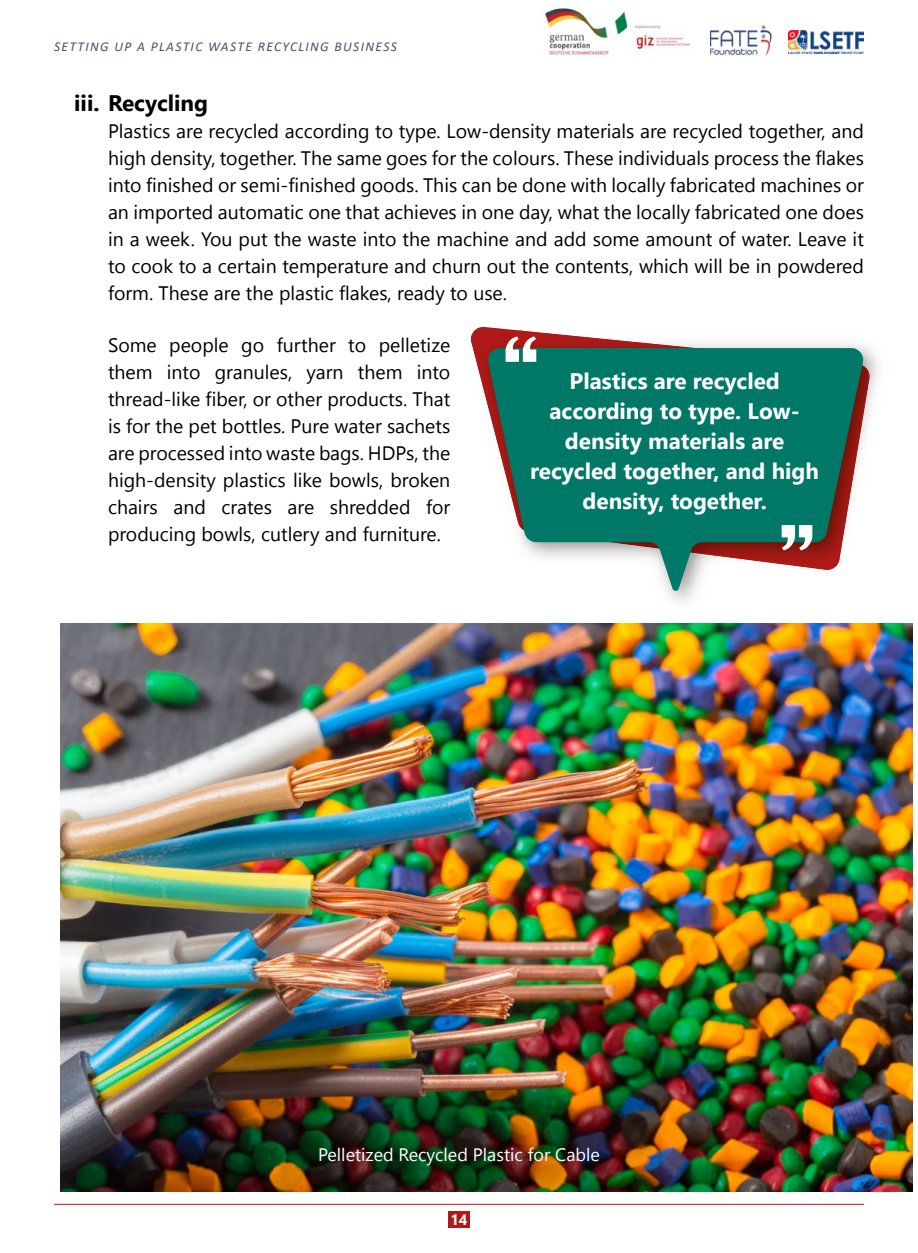
<style>
.page{position:relative;width:918px;height:1253px;background:#fff}
.page>*{position:absolute;margin:0;border:0;box-sizing:border-box;transform-origin:0 0}
.t1{font:700 22.5px/30px "Nirmala UI";color:#fff;text-align:center}
.t2{font:700 22.5px "Nirmala UI";color:#000}
.t3{font:19.5px/27px "Nirmala UI";color:#000;text-align:justify}
.t4{font:18px "Nirmala UI";color:#fff}
.t5{font:700 15px "Nirmala UI";color:#fff}
.t6{font:italic 13.5px "Calibri";letter-spacing:.1em;color:#4a4f6b}
</style>
<div class="page">
<div style="left:448px;top:1211px;width:22px;height:17px;background:#af1917"></div>
<hr style="left:54px;top:1204px;width:810px;height:1px;background:#af1917">
<img style="left:710px;top:25px;width:62px;height:30px">
<img style="left:789px;top:30px;width:75px;height:24px">
<img style="left:545px;top:8px;width:146px;height:48px">
<img style="left:60px;top:623px;width:852px;height:568px">
<img style="left:471px;top:331px;width:400px;height:105px">
<svg style="left:487px;top:348px;width:377px;height:244px;fill:#007867"></svg>
<svg style="left:782px;top:525px;width:30px;height:25px"></svg>
<svg style="left:506px;top:336px;width:30px;height:26px"></svg>
<p class="t6" style="left:54px;top:37px;width:344px">SETTING UP A PLASTIC WASTE RECYCLING BUSINESS</p>
<p class="t2" style="left:74px;top:84px;width:135px">iii. Recycling</p>
<p class="t3" style="left:108px;top:116px;width:758px">Plastics are recycled according to type. Low-density materials are recycled together, and high density, together. The same goes for the colours. These individuals process the flakes into finished or semi-finished goods. This can be done with locally fabricated machines or an imported automatic one that achieves in one day, what the locally fabricated one does in a week. You put the waste into the machine and add some amount of water. Leave it to cook to a certain temperature and churn out the contents, which will be in powdered form. These are the plastic flakes, ready to use.</p>
<p class="t3" style="left:108px;top:330px;width:344px">Some people go further to pelletize them into granules, yarn them into thread-like fiber, or other products. That is for the pet bottles. Pure water sachets are processed into waste bags. HDPs, the high-density plastics like bowls, broken chairs and crates are shredded for producing bowls, cutlery and furniture.</p>
<p class="t1" style="left:530px;top:365px;width:290px">Plastics are recycled according to type. Low&shy;density materials are recycled together, and high density, together.</p>
<p class="t4" style="left:318px;top:1140px;width:283px">Pelletized Recycled Plastic for Cable</p>
<p class="t5" style="left:450px;top:1207px;width:19px">14</p>
</div>
